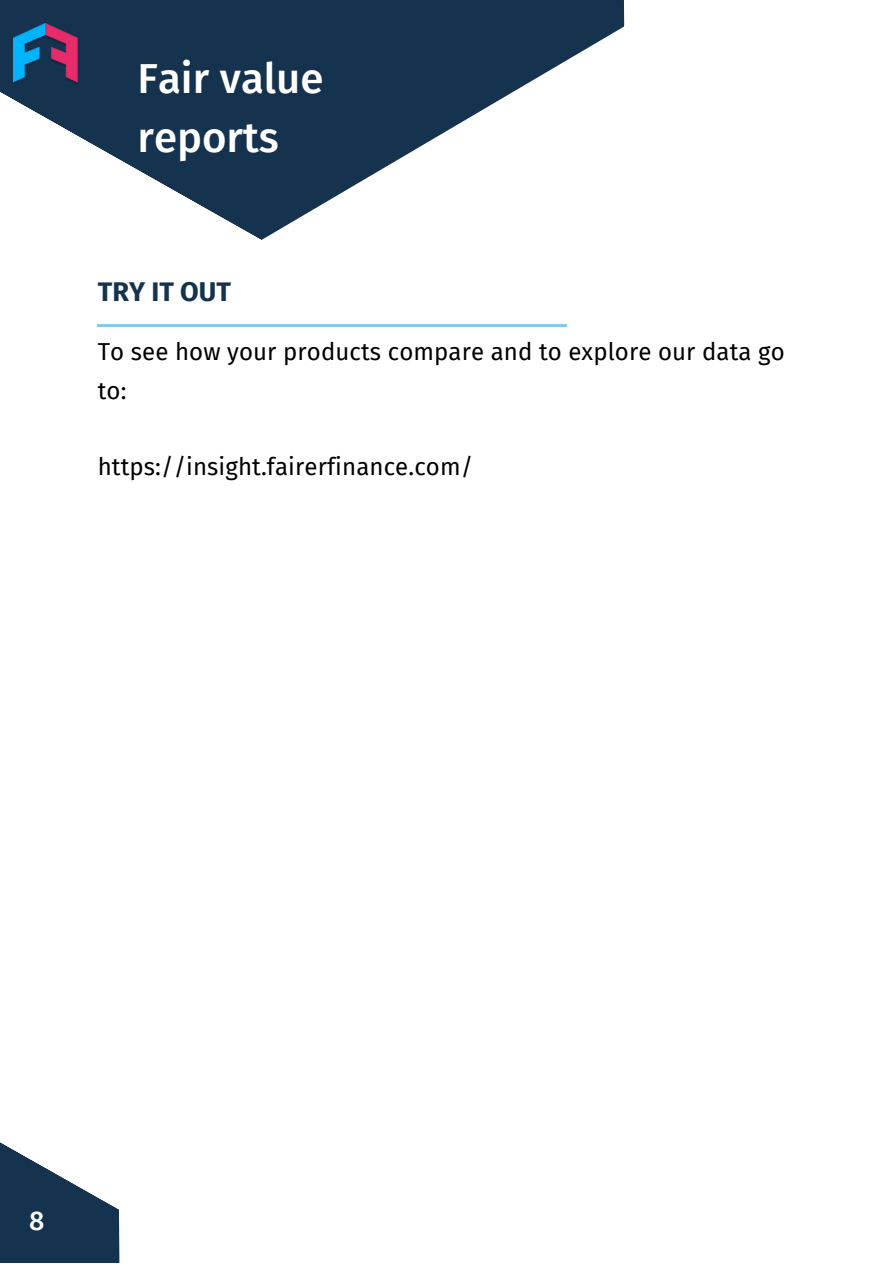
<style>
.page{position:relative;width:893px;height:1264px;background:#fff}
.page>*{position:absolute;margin:0;border:0;box-sizing:border-box;transform-origin:0 0}
.t1{font:500 42px/58.5px "Fira Sans";color:#fff}
.t2{font:700 27px "Fira Sans";color:#15334f}
.t3{font:500 27px "Fira Sans";color:#fff}
.t4{font:24px/38.2px "Fira Sans";letter-spacing:.005em;color:#000}
</style>
<div class="page">
<svg style="left:0;top:1142px;width:120px;height:120px"></svg>
<svg style="left:0;top:0;width:624px;height:240px;fill:#15334f"></svg>
<img style="left:13px;top:24px;width:76px;height:61px">
<hr style="left:98px;top:324px;width:468px;height:2px;background:#86c7ed">
<p class="t1" style="left:137px;top:50px;width:187px">Fair value reports</p>
<p class="t2" style="left:98px;top:275px;width:135px">TRY IT OUT</p>
<p class="t4" style="left:98px;top:333px;width:688px">To see how your products compare and to explore our data go to:</p>
<p class="t4" style="left:98px;top:448px;width:377px">https://insight.fairerfinance.com/</p>
<p class="t3" style="left:29px;top:1204px;width:17px">8</p>
</div>
